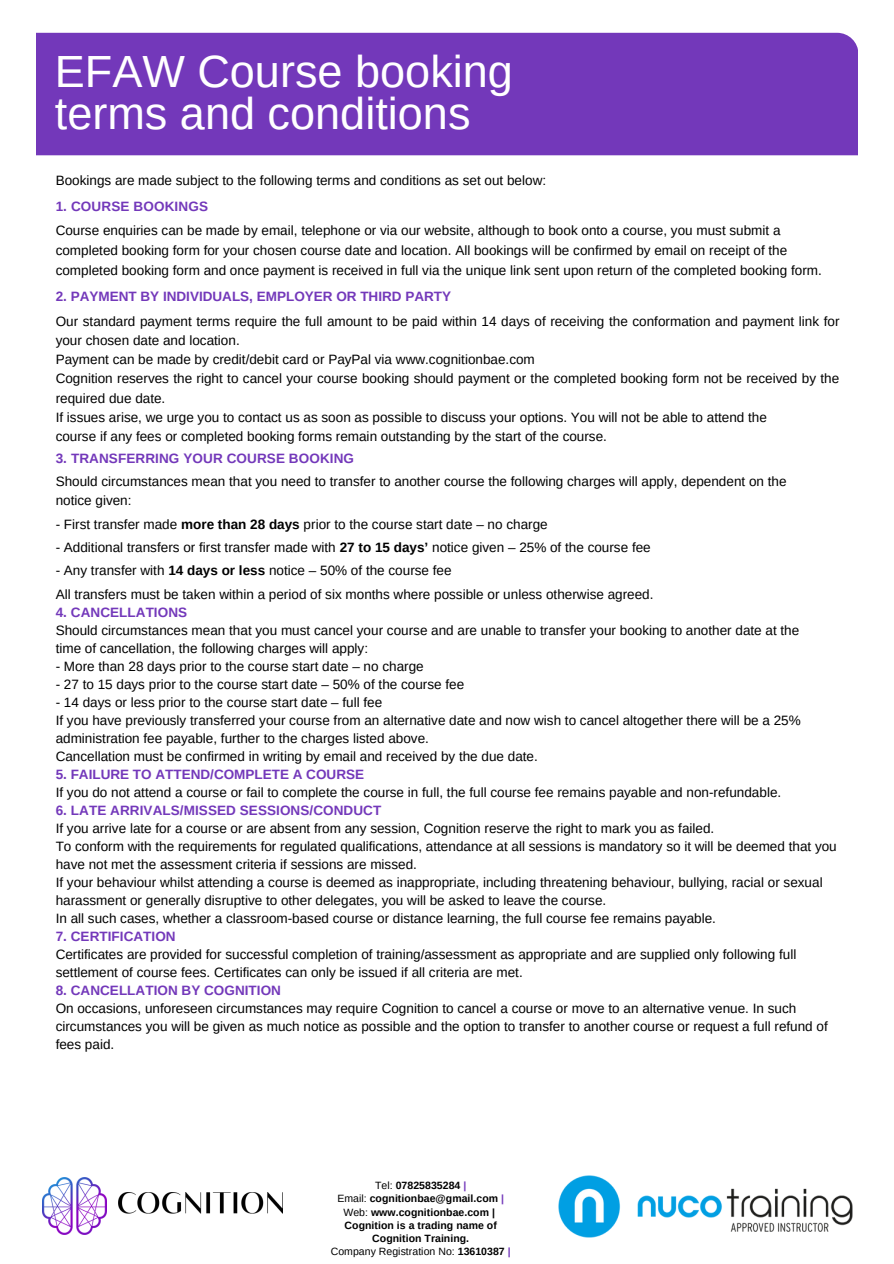
<style>
.page{position:relative;width:894px;height:1264px;background:#fff}
.page>*{position:absolute;margin:0;border:0;box-sizing:border-box;transform-origin:0 0}
.t1{font:45px/42.8px "Arimo";color:#fff}
.t2{font:13.5px/18px "Arimo";color:#000}
.t3{font:700 13.5px "Arimo";letter-spacing:.005em;color:#7338ba}
.t4{font:700 10.5px/13.2px "Arimo";letter-spacing:.005em;color:#000;text-align:center}
.s1{font-weight:700}
.s2{font-weight:400}
.s3{color:#7338ba}
</style>
<div class="page">
<img style="left:558px;top:1175px;width:294px;height:61px">
<div style="left:36px;top:33px;width:821px;height:122px;background:#7338ba"></div>
<img style="left:118px;top:1192px;width:165px;height:22px">
<img style="left:42px;top:1177px;width:64px;height:57px">
<h1 class="t1" style="left:55px;top:50px;width:459px">EFAW Course booking terms and conditions</h1>
<p class="t2" style="left:56px;top:171px;width:492px">Bookings are made subject to the following terms and conditions as set out below:</p>
<p class="t3" style="left:56px;top:199px;width:154px">1. COURSE BOOKINGS</p>
<p class="t2" style="left:56px;top:220px;width:767px;line-height:20.2px">Course enquiries can be made by email, telephone or via our website, although to book onto a course, you must submit a completed booking form for your chosen course date and location. All bookings will be confirmed by email on receipt of the completed booking form and once payment is received in full via the unique link sent upon return of the completed booking form.</p>
<p class="t3" style="left:56px;top:289px;width:397px">2. PAYMENT BY INDIVIDUALS, EMPLOYER OR THIRD PARTY</p>
<p class="t2" style="left:56px;top:312px;width:785px;line-height:19.2px">Our standard payment terms require the full amount to be paid within 14 days of receiving the conformation and payment link for your chosen date and location.<br>Payment can be made by credit/debit card or PayPal via www.cognitionbae.com<br>Cognition reserves the right to cancel your course booking should payment or the completed booking form not be received by the required due date.<br>If issues arise, we urge you to contact us as soon as possible to discuss your options. You will not be able to attend the<br>course if any fees or completed booking forms remain outstanding by the start of the course.</p>
<p class="t3" style="left:56px;top:451px;width:300px">3. TRANSFERRING YOUR COURSE BOOKING</p>
<p class="t2" style="left:56px;top:471px;width:732px;line-height:19.2px">Should circumstances mean that you need to transfer to another course the following charges will apply, dependent on the notice given:</p>
<p class="t2" style="left:56px;top:515px;width:493px">- First transfer made <span class="s1">more than 28 days</span> prior to the course start date – no charge</p>
<p class="t2" style="left:56px;top:538px;width:596px">- Additional transfers or first transfer made with <span class="s1">27 to 15 days’</span> notice given – 25% of the course fee</p>
<p class="t2" style="left:56px;top:558px;width:599px;line-height:23.7px">- Any transfer with <span class="s1">14 days or less</span> notice – 50% of the course fee<br>All transfers must be taken within a period of six months where possible or unless otherwise agreed.</p>
<p class="t3" style="left:56px;top:604px;width:133px">4. CANCELLATIONS</p>
<p class="t2" style="left:56px;top:621px;width:745px">Should circumstances mean that you must cancel your course and are unable to transfer your booking to another date at the time of cancellation, the following charges will apply:</p>
<p class="t2" style="left:56px;top:657px;width:369px">- More than 28 days prior to the course start date – no charge</p>
<p class="t2" style="left:56px;top:675px;width:410px">- 27 to 15 days prior to the course start date – 50% of the course fee</p>
<p class="t2" style="left:56px;top:693px;width:746px">- 14 days or less prior to the course start date – full fee<br>If you have previously transferred your course from an alternative date and now wish to cancel altogether there will be a 25% administration fee payable, further to the charges listed above.<br>Cancellation must be confirmed in writing by email and received by the due date.</p>
<p class="t3" style="left:56px;top:766px;width:310px">5. FAILURE TO ATTEND/COMPLETE A COURSE</p>
<p class="t2" style="left:56px;top:783px;width:726px">If you do not attend a course or fail to complete the course in full, the full course fee remains payable and non-refundable.</p>
<p class="t3" style="left:56px;top:802px;width:327px">6. LATE ARRIVALS/MISSED SESSIONS/CONDUCT</p>
<p class="t2" style="left:56px;top:819px;width:782px">If you arrive late for a course or are absent from any session, Cognition reserve the right to mark you as failed.<br>To conform with the requirements for regulated qualifications, attendance at all sessions is mandatory so it will be deemed that you have not met the assessment criteria if sessions are missed.<br>If your behaviour whilst attending a course is deemed as inappropriate, including threatening behaviour, bullying, racial or sexual harassment or generally disruptive to other delegates, you will be asked to leave the course.<br>In all such cases, whether a classroom-based course or distance learning, the full course fee remains payable.</p>
<p class="t3" style="left:56px;top:928px;width:121px">7. CERTIFICATION</p>
<p class="t2" style="left:56px;top:945px;width:742px">Certificates are provided for successful completion of training/assessment as appropriate and are supplied only following full settlement of course fees. Certificates can only be issued if all criteria are met.</p>
<p class="t3" style="left:56px;top:982px;width:227px">8. CANCELLATION BY COGNITION</p>
<p class="t2" style="left:56px;top:999px;width:773px">On occasions, unforeseen circumstances may require Cognition to cancel a course or move to an alternative venue. In such circumstances you will be given as much notice as possible and the option to transfer to another course or request a full refund of fees paid.</p>
<p class="t4" style="left:330px;top:1178px;width:181px"><span class="s2">Tel:</span> 07825835284 <span class="s3">|<br></span><span class="s2">Email:</span> cognitionbae@gmail.com <span class="s3">|<br></span><span class="s2">Web:</span> www.cognitionbae.com |<br>Cognition is a trading name of<br>Cognition Training.<br><span class="s2">Company Registration No:</span> 13610387 <span class="s3">|</span></p>
</div>
